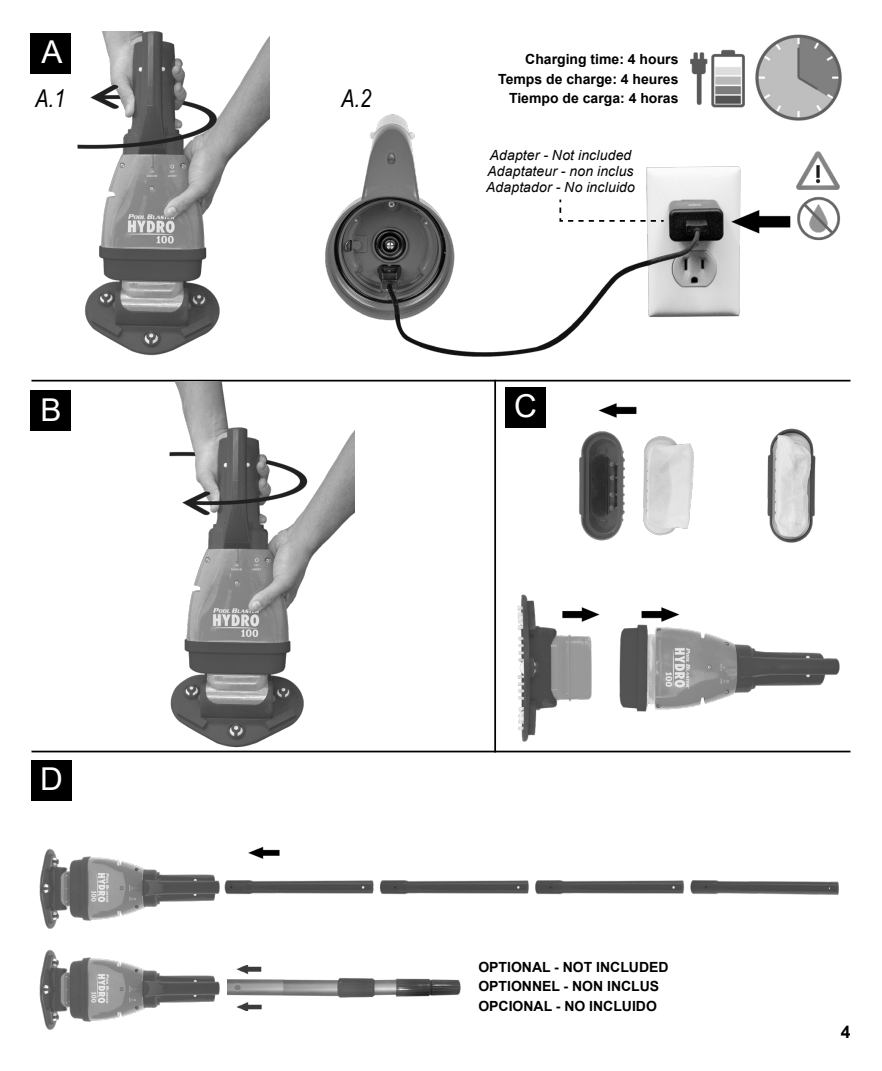
<style>
.page{position:relative;width:882px;height:1071px;background:#fff}
.page>*{position:absolute;margin:0;border:0;box-sizing:border-box;transform-origin:0 0}
.t1{font:31.5px "Arial";color:#fff}
.t2{font:italic 24.5px "Arial Narrow";color:#000}
.t3{font:700 17.5px "Arial";color:#000}
.t4{font:700 14px "Arial";color:#000}
.t5{font:italic 14px "Arial";letter-spacing:.01em;color:#000}
</style>
<div class="page">
<img style="left:325px;top:114px;width:416px;height:243px">
<img style="left:504px;top:594px;width:346px;height:157px">
<div style="left:505px;top:387px;width:41px;height:41px;background:#000"></div>
<hr style="left:494px;top:380px;width:2px;height:372px;background:#000">
<div style="left:31px;top:33px;width:40px;height:40px;background:#000"></div>
<hr style="left:32px;top:380px;width:818px;height:2px;background:#000">
<hr style="left:32px;top:751px;width:818px;height:1px;background:#000">
<div style="left:31px;top:391px;width:40px;height:40px;background:#000"></div>
<img style="left:755px;top:34px;width:87px;height:87px">
<img style="left:690px;top:49px;width:55px;height:59px">
<img style="left:796px;top:151px;width:44px;height:39px">
<img style="left:731px;top:210px;width:60px;height:25px">
<img style="left:797px;top:196px;width:44px;height:45px">
<img style="left:65px;top:32px;width:205px;height:324px">
<img style="left:598px;top:403px;width:39px;height:15px">
<img style="left:556px;top:601px;width:46px;height:28px">
<img style="left:636px;top:601px;width:46px;height:28px">
<img style="left:248px;top:846px;width:32px;height:13px">
<div style="left:32px;top:760px;width:40px;height:41px;background:#000"></div>
<img style="left:231px;top:965px;width:230px;height:46px">
<img style="left:154px;top:382px;width:200px;height:369px">
<img style="left:579px;top:428px;width:237px;height:115px">
<img style="left:231px;top:880px;width:608px;height:15px">
<svg style="left:559px;top:198px;width:106px;height:25px"></svg>
<img style="left:39px;top:848px;width:192px;height:81px">
<img style="left:39px;top:949px;width:192px;height:81px">
<p class="t1" style="left:41px;top:30px;width:23px">A</p>
<p class="t2" style="left:35px;top:81px;width:32px">A.1</p>
<p class="t2" style="left:341px;top:81px;width:32px">A.2</p>
<p class="t1" style="left:40px;top:388px;width:23px">B</p>
<p class="t4" style="left:525px;top:50px;width:155px">Charging time: 4 hours</p>
<p class="t4" style="left:498px;top:69px;width:182px">Temps de charge: 4 heures</p>
<p class="t4" style="left:509px;top:88px;width:171px">Tiempo de carga: 4 horas</p>
<p class="t5" style="left:490px;top:146px;width:143px">Adapter - Not included</p>
<p class="t5" style="left:488px;top:162px;width:148px">Adaptateur - non inclus</p>
<p class="t5" style="left:486px;top:178px;width:150px">Adaptador - No incluido</p>
<p class="t1" style="left:514px;top:384px;width:24px">C</p>
<p class="t1" style="left:40px;top:758px;width:24px">D</p>
<p class="t4" style="left:478px;top:957px;width:192px">OPTIONAL - NOT INCLUDED</p>
<p class="t4" style="left:478px;top:977px;width:182px">OPTIONNEL - NON INCLUS</p>
<p class="t4" style="left:478px;top:996px;width:180px">OPCIONAL - NO INCLUIDO</p>
<p class="t3" style="left:841px;top:1020px;width:11px">4</p>
</div>
